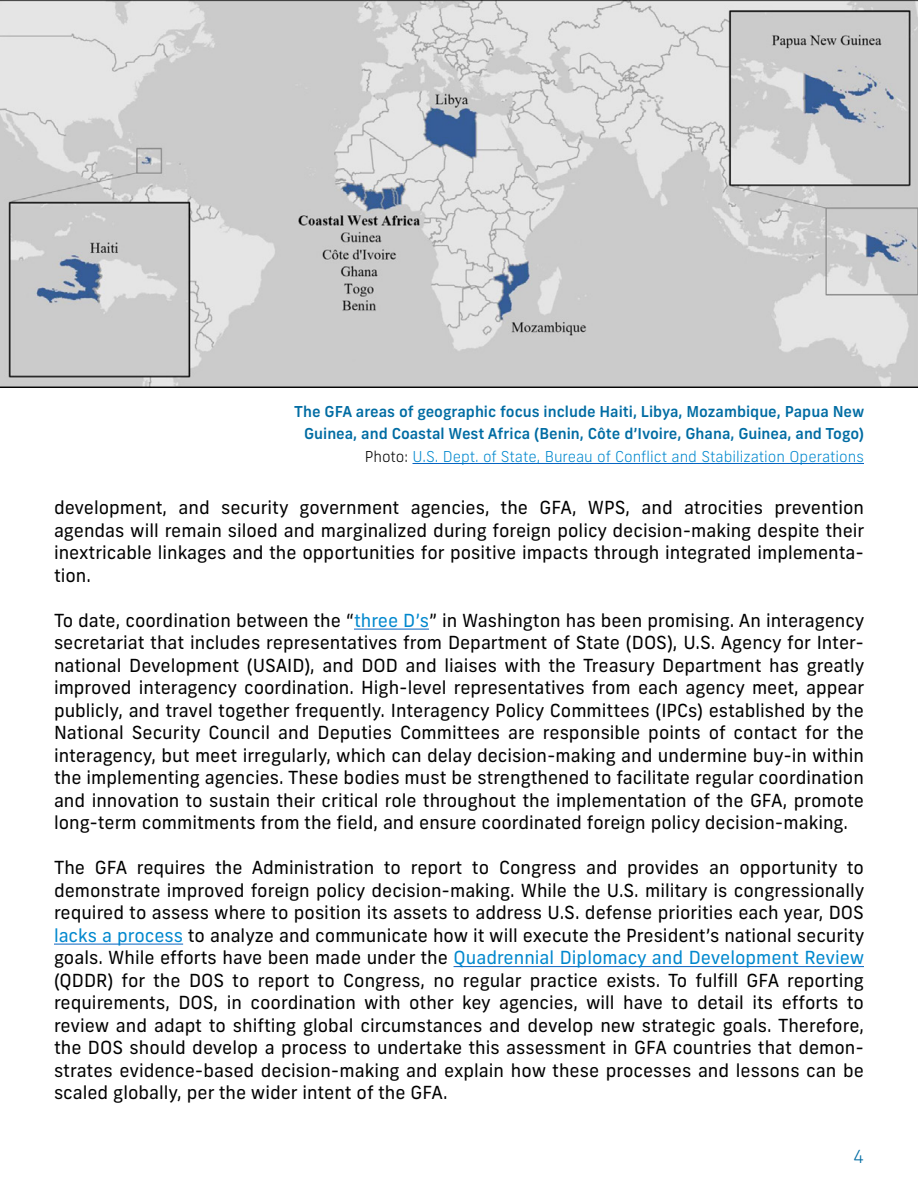
<style>
.page{position:relative;width:918px;height:1188px;background:#fff}
.page>*{position:absolute;margin:0;border:0;box-sizing:border-box;transform-origin:0 0}
.t1{font:18px/22.5px "New Frank";color:#000;text-align:justify}
.t2{font:300 18px "New Frank";color:#006ca3}
.t3{font:500 15px/22.5px "New Frank";color:#006ca3;text-align:right}
.s1{font-weight:300;color:#000}
.s2{font-weight:300;color:#0088ce}
.s3{color:#0088ce}
</style>
<div class="page">
<hr style="left:354px;top:629px;width:75px;height:1px;background:#0563c1">
<hr style="left:54px;top:944px;width:129px;height:1px;background:#0563c1">
<hr style="left:454px;top:966px;width:410px;height:1px;background:#0563c1">
<img style="left:0;top:0;width:918px;height:388px">
<hr style="left:412px;top:463px;width:452px;height:1px;background:#0563c1">
<p class="t3" style="left:294px;top:400px;width:572px">The GFA areas of geographic focus include Haiti, Libya, Mozambique, Papua New<br>Guinea, and Coastal West Africa (Benin, Côte d’Ivoire, Ghana, Guinea, and Togo)<br><span class="s1">Photo:</span> <span class="s2">U.S. Dept. of State, Bureau of Conflict and Stabilization Operations</span></p>
<p class="t1" style="left:54px;top:497px;width:812px">development, and security government agencies, the GFA, WPS, and atrocities prevention agendas will remain siloed and marginalized during foreign policy decision-making despite their inextricable linkages and the opportunities for positive impacts through integrated implementa&shy;tion.</p>
<p class="t1" style="left:54px;top:609px;width:812px">To date, coordination between the “<span class="s3">three D’s</span>” in Washington has been promising. An interagency secretariat that includes representatives from Department of State (DOS), U.S. Agency for Inter&shy;national Development (USAID), and DOD and liaises with the Treasury Department has greatly improved interagency coordination. High-level representatives from each agency meet, appear publicly, and travel together frequently. Interagency Policy Committees (IPCs) established by the National Security Council and Deputies Committees are responsible points of contact for the interagency, but meet irregularly, which can delay decision-making and undermine buy-in within the implementing agencies. These bodies must be strengthened to facilitate regular coordination and innovation to sustain their critical role throughout the implementation of the GFA, promote long-term commitments from the field, and ensure coordinated foreign policy decision-making.</p>
<p class="t1" style="left:54px;top:857px;width:812px">The GFA requires the Administration to report to Congress and provides an opportunity to demonstrate improved foreign policy decision-making. While the U.S. military is congressionally required to assess where to position its assets to address U.S. defense priorities each year, DOS <span class="s3">lacks a process</span> to analyze and communicate how it will execute the President’s national security goals. While efforts have been made under the <span class="s3">Quadrennial Diplomacy and Development Review </span>(QDDR) for the DOS to report to Congress, no regular practice exists. To fulfill GFA reporting requirements, DOS, in coordination with other key agencies, will have to detail its efforts to review and adapt to shifting global circumstances and develop new strategic goals. Therefore, the DOS should develop a process to undertake this assessment in GFA countries that demon&shy;strates evidence-based decision-making and explain how these processes and lessons can be scaled globally, per the wider intent of the GFA.</p>
<p class="t2" style="left:853px;top:1146px;width:12px">4</p>
</div>
